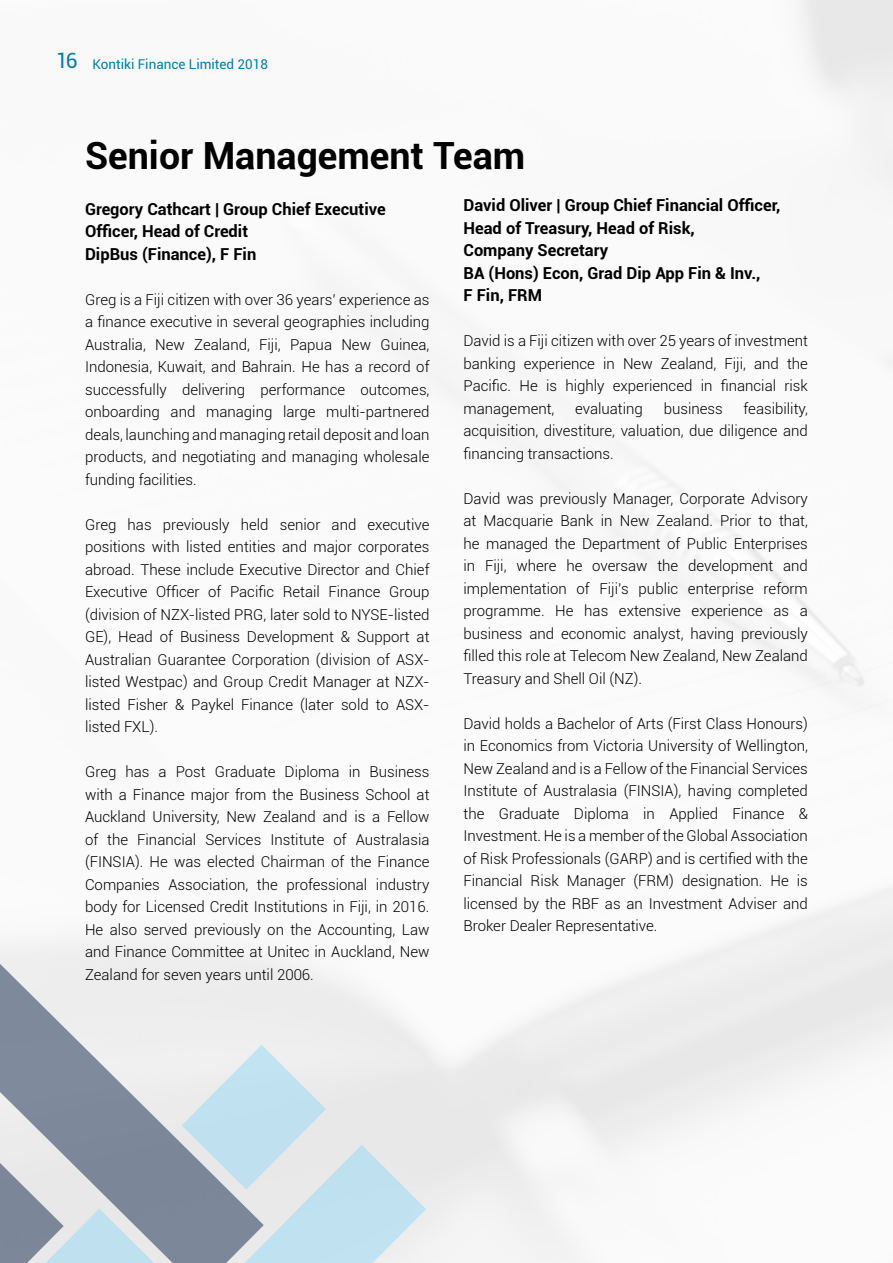
<style>
.page{position:relative;width:893px;height:1263px;background:#fff}
.page>*{position:absolute;margin:0;border:0;box-sizing:border-box;transform-origin:0 0}
.t1{font:700 37.5px "Roboto";color:#000}
.t2{font:700 16.5px/22.5px "Roboto";color:#000}
.t3{font:300 15px/22.5px "Roboto";color:#000;text-align:justify}
.t4{font:13.5px "Roboto";color:#047ca7}
.s1{font-size:21px}
</style>
<div class="page">
<svg style="left:164px;top:938px;width:100px;height:325px;fill:#ededed"></svg>
<svg style="left:0;top:936px;width:164px;height:327px;background:#b6bdc7"></svg>
<svg style="left:182px;top:1045px;width:244px;height:218px;background:#cddce3"></svg>
<p class="t4" style="left:56px;top:54px;width:214px"><span class="s1">16</span> Kontiki Finance Limited 2018</p>
<h1 class="t1" style="left:85px;top:129px;width:442px">Senior Management Team</h1>
<p class="t2" style="left:463px;top:194px;width:318px">David Oliver | Group Chief Financial Officer,<br>Head of Treasury, Head of Risk,<br>Company Secretary<br>BA (Hons) Econ, Grad Dip App Fin &amp; Inv.,<br>F Fin, FRM</p>
<p class="t3" style="left:463px;top:329px;width:346px">David is a Fiji citizen with over 25 years of investment banking experience in New Zealand, Fiji, and the Pacific. He is highly experienced in financial risk management,</p>
<p class="t2" style="left:85px;top:197px;width:302px">Gregory Cathcart | Group Chief Executive<br>Officer, Head of Credit<br>DipBus (Finance), F Fin</p>
<p class="t3" style="left:85px;top:288px;width:346px">Greg is a Fiji citizen with over 36 years’ experience as a finance executive in several geographies including Australia, New Zealand, Fiji, Papua New Guinea, Indonesia, Kuwait, and Bahrain. He has a record of successfully delivering performance outcomes, onboarding and managing large multi-partnered deals, launching and managing retail deposit and loan products, and negotiating and managing wholesale funding facilities.</p>
<p class="t3" style="left:85px;top:513px;width:346px">Greg has previously held senior and executive positions with listed entities and major corporates abroad. These include Executive Director and Chief Executive Officer of Pacific Retail Finance Group (division of NZX-listed PRG, later sold to NYSE-listed GE), Head of Business Development &amp; Support at Australian Guarantee Corporation (division of ASX&shy;listed Westpac) and Group Credit Manager at NZX&shy;listed Fisher &amp; Paykel Finance (later sold to ASX&shy;listed FXL).</p>
<p class="t3" style="left:85px;top:760px;width:346px">Greg has a Post Graduate Diploma in Business with a Finance major from the Business School at Auckland University, New Zealand and is a Fellow of the Financial Services Institute of Australasia (FINSIA). He was elected Chairman of the Finance Companies Association, the professional industry body for Licensed Credit Institutions in Fiji, in 2016.<br>He also served previously on the Accounting, Law and Finance Committee at Unitec in Auckland, New Zealand for seven years until 2006.</p>
<p class="t3" style="left:463px;top:397px;width:346px;text-indent:280px">feasibility, acquisition, divestiture, valuation, due diligence and financing transactions.</p>
<p class="t3" style="left:463px;top:487px;width:346px">David was previously Manager, Corporate Advisory at Macquarie Bank in New Zealand. Prior to that, he managed the Department of Public Enterprises in Fiji, where he oversaw the development and implementation of Fiji’s public enterprise reform programme. He has extensive experience as a business and economic analyst, having previously filled this role at Telecom New Zealand, New Zealand Treasury and Shell Oil (NZ).</p>
<p class="t3" style="left:463px;top:712px;width:346px">David holds a Bachelor of Arts (First Class Honours) in Economics from Victoria University of Wellington, New Zealand and is a Fellow of the Financial Services Institute of Australasia (FINSIA), having completed the Graduate Diploma in Applied Finance &amp; Investment. He is a member of the Global Association of Risk Professionals (GARP) and is certified with the Financial Risk Manager (FRM) designation. He is licensed by the RBF as an Investment Adviser and Broker Dealer Representative.</p>
<p class="t3" style="left:575px;top:397px;width:69px">evaluating</p>
<p class="t3" style="left:664px;top:397px;width:61px">business</p>
</div>
